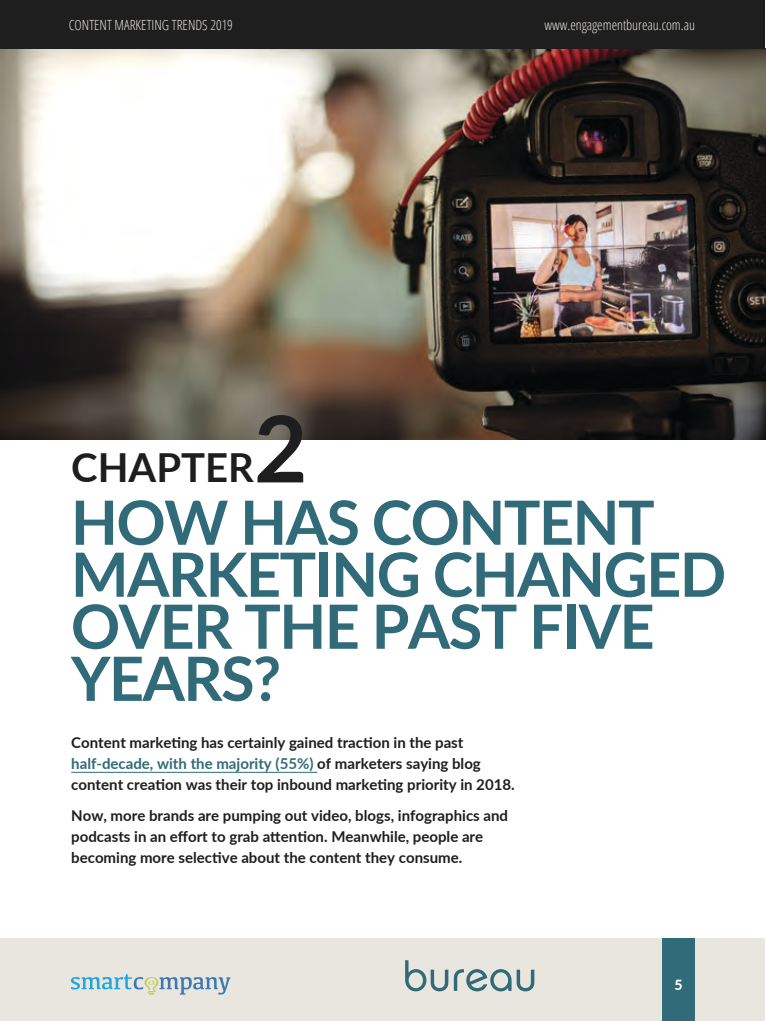
<style>
.page{position:relative;width:766px;height:1021px;background:#fff}
.page>*{position:absolute;margin:0;border:0;box-sizing:border-box;transform-origin:0 0}
.t1{font:700 92.2px "Lato";color:#1f1e1e}
.t2{font:700 61px/52px "Lato";letter-spacing:-.025em;color:#316a78}
.t3{font:700 40px "Lato";color:#1f1e1e}
.Lead{font:700 15px/21px "Lato";color:#1f1e1e}
.t4{font:300 condensed 14px "Open Sans";color:#e9e6df}
.t5{font:800 14px "Lato";color:#fff}
.s1{color:#316a78}
</style>
<div class="page">
<img style="left:0;top:48px;width:765px;height:392px">
<hr style="left:71px;top:772px;width:246px;height:1px;background:#316a78">
<div style="left:0;top:938px;width:765px;height:82px;background:#e9e6df"></div>
<div style="left:662px;top:938px;width:32px;height:82px;background:#316a78"></div>
<svg style="left:405px;top:960px;width:129px;height:31px"></svg>
<div style="left:0;top:0;width:765px;height:48px;background:#1f1e1e"></div>
<svg style="left:71px;top:974px;width:159px;height:21px"></svg>
<p class="t4" style="left:69px;top:15px;width:166px">CONTENT MARKETING TRENDS 2019</p>
<p class="t4" style="left:544px;top:15px;width:152px">www.engagementbureau.com.au</p>
<h2 class="t1" style="left:254px;top:381px;width:55px">2</h2>
<h2 class="t3" style="left:71px;top:437px;width:184px">CHAPTER</h2>
<h2 class="t2" style="left:71px;top:494px;width:656px">HOW HAS CONTENT<br>MARKETING CHANGED<br>OVER THE PAST FIVE<br>YEARS?</h2>
<p class="Lead" style="left:71px;top:731px;width:445px">Content marketing has certainly gained traction in the past <span class="s1">half-decade, with the majority (55%)</span> of marketers saying blog content creation was their top inbound marketing priority in 2018.</p>
<p class="Lead" style="left:71px;top:804px;width:438px">Now, more brands are pumping out video, blogs, infographics and podcasts in an effort to grab attention. Meanwhile, people are becoming more selective about the content they consume.</p>
<p class="t5" style="left:674px;top:974px;width:10px">5</p>
</div>
